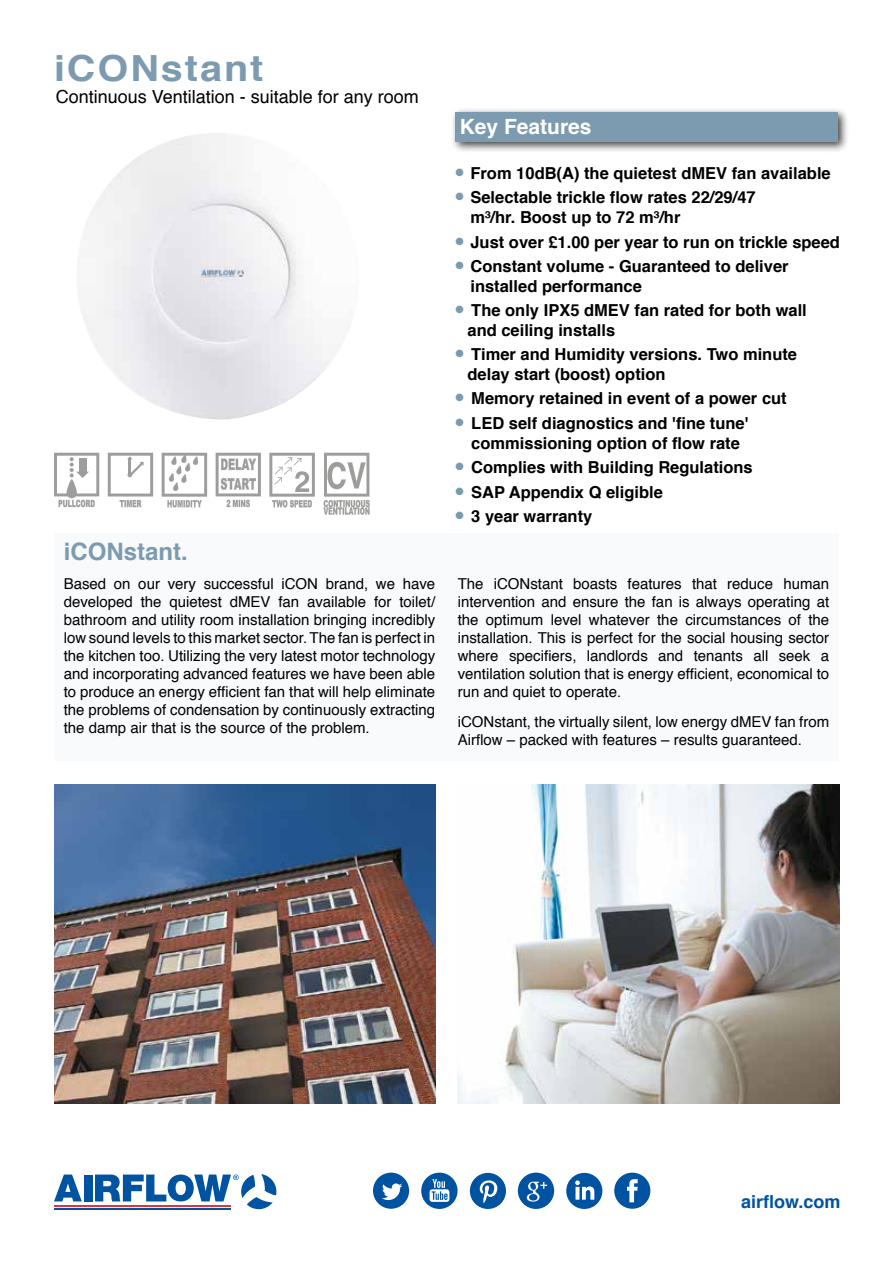
<style>
.page{position:relative;width:893px;height:1263px;background:#fff}
.page>*{position:absolute;margin:0;border:0;box-sizing:border-box;transform-origin:0 0}
.t1{font:700 36px "Helvetica";letter-spacing:.05em;color:#7c9bb0;scale:1.1 1}
.t2{font:700 24px "Helvetica";color:#7c9bb0}
.t3{font:700 21px "Helvetica";color:#fff}
.t4{font:18px "Helvetica";color:#000}
.t5{font:700 18px "Helvetica";color:#0053a1}
.t6{font:700 16.5px/19.5px "Helvetica";color:#000}
.t7{font:15px/18px "Helvetica";color:#000;text-align:justify}
</style>
<div class="page">
<svg style="left:614px;top:1172px;width:36px;height:37px"></svg>
<svg style="left:373px;top:1172px;width:36px;height:37px"></svg>
<svg style="left:470px;top:1173px;width:36px;height:36px"></svg>
<svg style="left:518px;top:1172px;width:36px;height:37px"></svg>
<svg style="left:566px;top:1173px;width:36px;height:36px"></svg>
<svg style="left:421px;top:1172px;width:37px;height:37px"></svg>
<svg style="left:54px;top:1174px;width:28px;height:27px"></svg>
<div style="left:84px;top:1174px;width:9px;height:27px;background:#0053a1"></div>
<hr style="left:54px;top:1205px;width:177px;height:1px;background:#e73037">
<hr style="left:54px;top:1208px;width:177px;height:1px;background:#0053a1">
<svg style="left:95px;top:1174px;width:181px;height:35px"></svg>
<div style="left:450px;top:107px;width:399px;height:46px;background:#000;opacity:.75"></div>
<div style="left:455px;top:112px;width:383px;height:30px;background:#7c9bb0"></div>
<div style="left:54px;top:534px;width:785px;height:227px;background:#f8fafb"></div>
<img style="left:81px;top:133px;width:268px;height:286px">
<svg style="left:54px;top:453px;width:45px;height:54px"></svg>
<svg style="left:108px;top:453px;width:45px;height:54px"></svg>
<svg style="left:162px;top:453px;width:45px;height:54px"></svg>
<svg style="left:269px;top:453px;width:46px;height:54px"></svg>
<svg style="left:323px;top:453px;width:47px;height:62px"></svg>
<img style="left:54px;top:785px;width:381px;height:319px">
<img style="left:458px;top:785px;width:381px;height:318px">
<svg style="left:216px;top:453px;width:45px;height:54px"></svg>
<h1 class="t1" style="left:54px;top:39px;width:192px">iCONstant</h1>
<p class="t4" style="left:56px;top:82px;width:365px">Continuous Ventilation - suitable for any room</p>
<h3 class="t3" style="left:460px;top:110px;width:133px">Key Features</h3>
<p class="t6" style="left:455px;top:163px;width:377px"><sup>●</sup> From 10dB(A) the quietest dMEV fan available</p>
<p class="t6" style="left:470px;top:188px;width:287px;text-indent:-15px"><sup>●</sup> Selectable trickle flow rates 22/29/47 m³/hr. Boost up to 72 m³/hr</p>
<p class="t6" style="left:455px;top:232px;width:386px"><sup>●</sup> Just over £1.00 per year to run on trickle speed</p>
<p class="t6" style="left:470px;top:257px;width:320px;text-indent:-15px"><sup>●</sup> Constant volume - Guaranteed to deliver installed performance</p>
<p class="t6" style="left:468px;top:301px;width:341px;text-indent:-12px"><sup>●</sup> The only IPX5 dMEV fan rated for both wall and ceiling installs</p>
<p class="t6" style="left:468px;top:345px;width:331px;text-indent:-12px"><sup>●</sup> Timer and Humidity versions. Two minute delay start (boost) option</p>
<p class="t6" style="left:455px;top:389px;width:333px"><sup>●</sup> Memory retained in event of a power cut</p>
<p class="t6" style="left:455px;top:414px;width:295px;text-align:center"><sup>●</sup> LED self diagnostics and 'fine tune' commissioning option of flow rate</p>
<p class="t6" style="left:455px;top:458px;width:299px"><sup>●</sup> Complies with Building Regulations</p>
<p class="t6" style="left:455px;top:482px;width:209px"><sup>●</sup> SAP Appendix Q eligible</p>
<p class="t6" style="left:455px;top:507px;width:138px"><sup>●</sup> 3 year warranty</p>
<h2 class="t2" style="left:64px;top:532px;width:126px">iCONstant.</h2>
<p class="t7" style="left:64px;top:575px;width:373px">Based on our very successful iCON brand, we have developed the quietest dMEV fan available for toilet/ bathroom and utility room installation bringing incredibly low sound levels to this market sector. The fan is perfect in the kitchen too. Utilizing the very latest motor technology and incorporating advanced features we have been able to produce an energy efficient fan that will help eliminate the problems of condensation by continuously extracting the damp air that is the source of the problem.</p>
<p class="t7" style="left:458px;top:575px;width:373px">The iCONstant boasts features that reduce human intervention and ensure the fan is always operating at the optimum level whatever the circumstances of the installation. This is perfect for the social housing sector where specifiers, landlords and tenants all seek a ventilation solution that is energy efficient, economical to run and quiet to operate.</p>
<p class="t7" style="left:458px;top:713px;width:373px">iCONstant, the virtually silent, low energy dMEV fan from<br>Airflow – packed with features – results guaranteed.</p>
<p class="t5" style="left:741px;top:1187px;width:101px">airflow.com</p>
</div>
